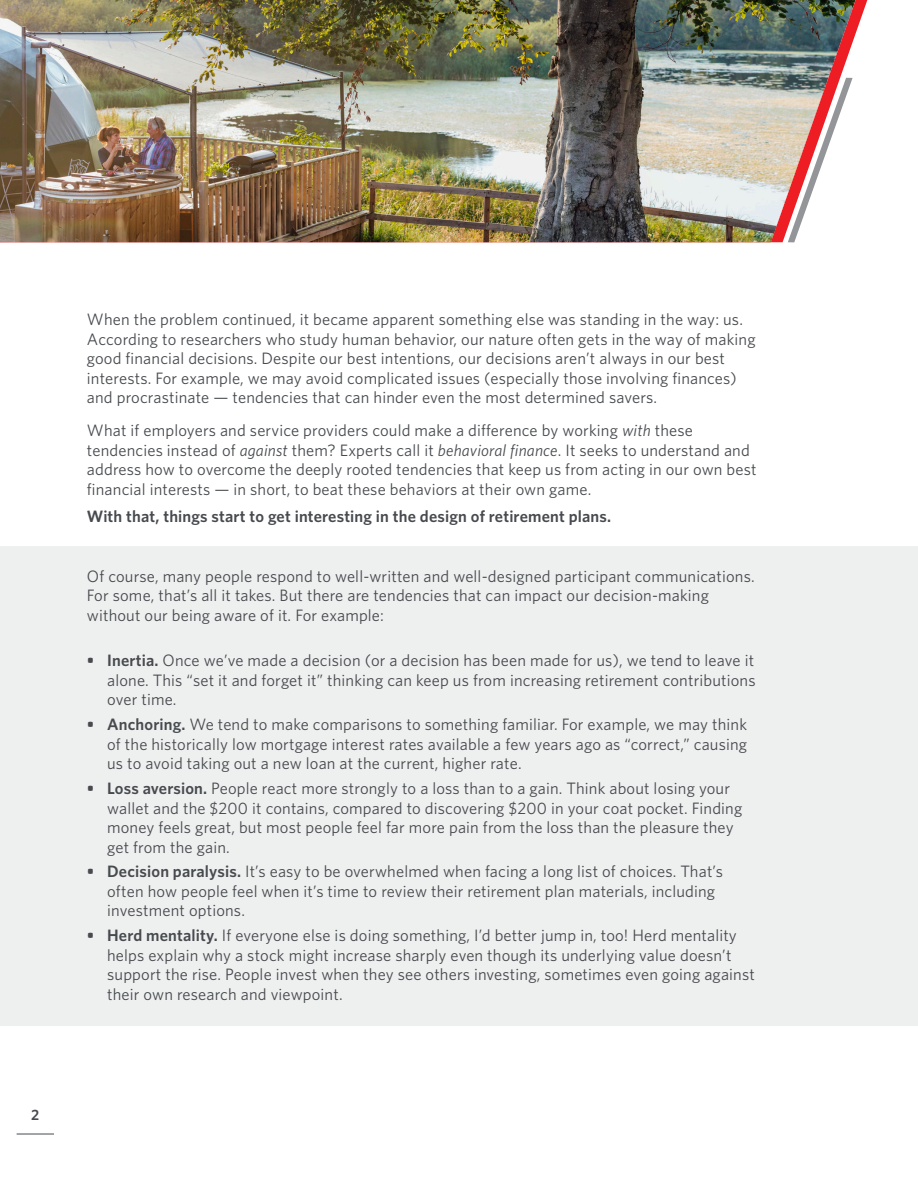
<style>
.page{position:relative;width:918px;height:1188px;background:#fff}
.page>*{position:absolute;margin:0;border:0;box-sizing:border-box;transform-origin:0 0}
.TA_Intro{font:16.5px/19.5px "Whitney";letter-spacing:.01em;color:#474a4e}
.TA_Head3{font:16.5px/19.5px "Whitney";letter-spacing:.01em;color:#474a4e}
.TA_Intro-2{font:600 16.5px "Whitney";letter-spacing:.01em;color:#474a4e}
.t1{font:600 15px "Whitney";color:#474a4e}
.s1{font-style:italic}
.s2{font-weight:600}
</style>
<div class="page">
<svg style="left:855px;top:0;width:12px;height:35px"></svg>
<img style="left:0;top:0;width:855px;height:242px">
<div style="left:0;top:547px;width:918px;height:479px;background:#eeefef"></div>
<hr style="left:17px;top:1134px;width:37px;height:1px;background:#474a4e">
<p class="t1" style="left:31px;top:1105px;width:10px">2</p>
<p class="TA_Intro" style="left:87px;top:309px;width:670px">When the problem continued, it became apparent something else was standing in the way: us.<br>According to researchers who study human behavior, our nature often gets in the way of making good financial decisions. Despite our best intentions, our decisions aren’t always in our best interests. For example, we may avoid complicated issues (especially those involving finances)</p>
<p class="TA_Intro" style="left:87px;top:387px;width:572px">and procrastinate — tendencies that can hinder even the most determined savers.</p>
<p class="TA_Intro" style="left:87px;top:420px;width:671px">What if employers and service providers could make a difference by working <span class="s1">with</span> these tendencies instead of <span class="s1">against</span> them? Experts call it <span class="s1">behavioral finance</span>. It seeks to understand and address how to overcome the deeply rooted tendencies that keep us from acting in our own best financial interests — in short, to beat these behaviors at their own game.</p>
<p class="TA_Intro-2" style="left:87px;top:506px;width:526px">With that, things start to get interesting in the design of retirement plans.</p>
<p class="TA_Head3" style="left:87px;top:566px;width:669px">Of course, many people respond to well-written and well-designed participant communications.</p>
<p class="TA_Head3" style="left:87px;top:585px;width:624px">For some, that’s all it takes. But there are tendencies that can impact our decision-making without our being aware of it. For example:</p>
<p class="TA_Intro" style="left:107px;top:650px;width:650px;text-align:justify;text-indent:-20px"><span class="s2">• Inertia.</span> Once we’ve made a decision (or a decision has been made for us), we tend to leave it alone. This “set it and forget it” thinking can keep us from increasing retirement contributions over time.</p>
<p class="TA_Intro" style="left:107px;top:714px;width:642px;text-align:justify;text-indent:-20px"><span class="s2">• Anchoring.</span> We tend to make comparisons to something familiar. For example, we may think of the historically low mortgage interest rates available a few years ago as “correct,” causing us to avoid taking out a new loan at the current, higher rate.</p>
<p class="TA_Intro" style="left:107px;top:778px;width:637px;text-indent:-20px"><span class="s2">• Loss aversion.</span> People react more strongly to a loss than to a gain. Think about losing your wallet and the $200 it contains, compared to discovering $200 in your coat pocket. Finding money feels great, but most people feel far more pain from the loss than the pleasure they get from the gain.</p>
<p class="TA_Intro" style="left:107px;top:862px;width:617px;text-indent:-20px"><span class="s2">• Decision paralysis.</span> It’s easy to be overwhelmed when facing a long list of choices. That’s often how people feel when it’s time to review their retirement plan materials, including investment options.</p>
<p class="TA_Intro" style="left:107px;top:925px;width:649px;text-indent:-20px"><span class="s2">• Herd mentality.</span> If everyone else is doing something, I’d better jump in, too! Herd mentality helps explain why a stock might increase sharply even though its underlying value doesn’t support the rise. People invest when they see others investing, sometimes even going against their own research and viewpoint.</p>
</div>
